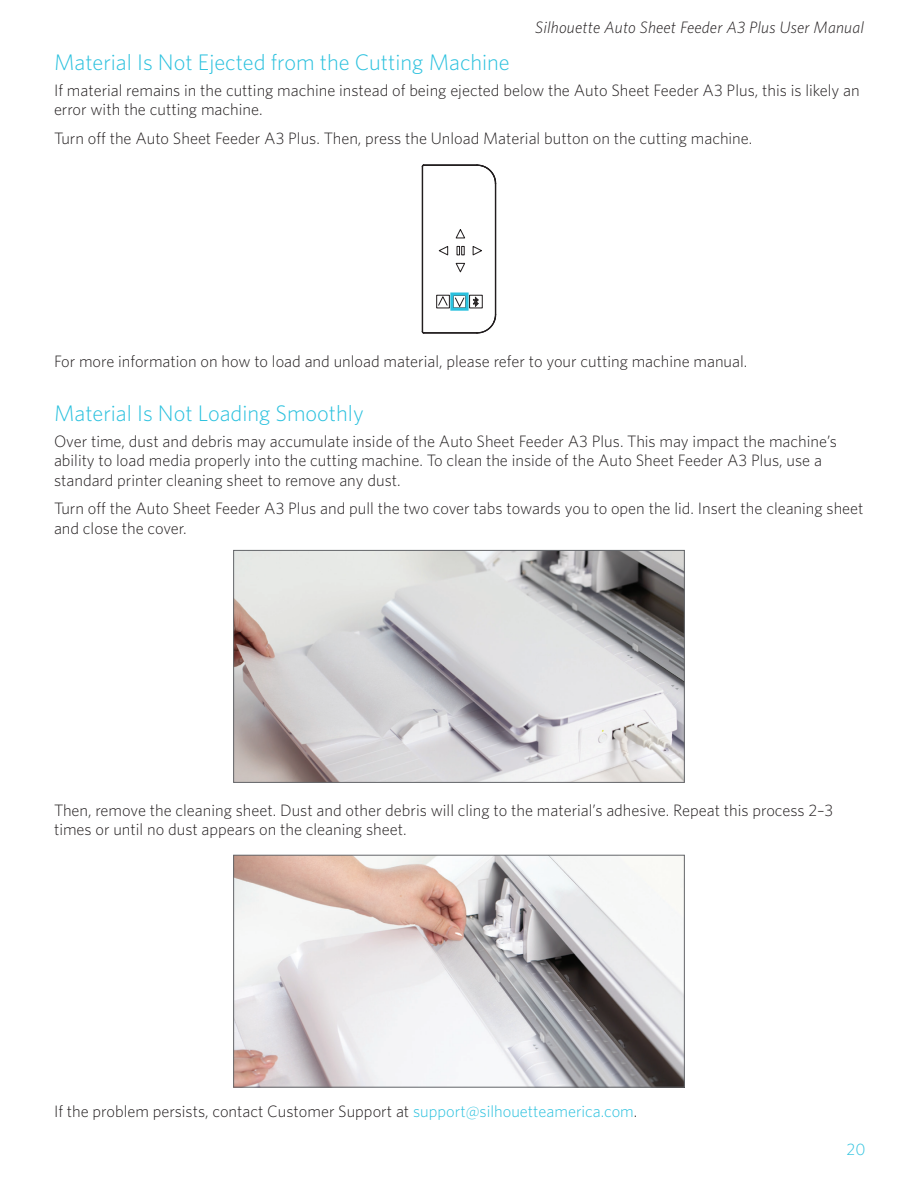
<style>
.page{position:relative;width:918px;height:1188px;background:#fff}
.page>*{position:absolute;margin:0;border:0;box-sizing:border-box;transform-origin:0 0}
.t1{font:300 22.5px "Whitney";color:#2bc1de}
.t2{font:300 16.5px/19.5px "Whitney";color:#231f20}
.t3{font:italic 300 16.5px "Whitney";letter-spacing:.01em;color:#231f20}
.t4{font:300 16.5px "Whitney";color:#2bc1de}
.s1{color:#2bc1de}
</style>
<div class="page">
<hr style="left:424px;top:333px;width:53px;height:1px;background:#211d1e">
<hr style="left:424px;top:332px;width:53px;height:1px;background:#211d1e">
<hr style="left:424px;top:165px;width:53px;height:1px;background:#211d1e">
<hr style="left:422px;top:166px;width:1px;height:166px;background:#211d1e">
<hr style="left:495px;top:183px;width:1px;height:132px;background:#211d1e">
<hr style="left:496px;top:183px;width:1px;height:132px;background:#211d1e">
<svg style="left:477px;top:314px;width:20px;height:20px"></svg>
<svg style="left:477px;top:165px;width:20px;height:19px"></svg>
<svg style="left:439px;top:246px;width:9px;height:9px"></svg>
<div style="left:437px;top:295px;width:13px;height:13px;border:1px solid #211d1e"></div>
<svg style="left:473px;top:246px;width:9px;height:9px"></svg>
<svg style="left:456px;top:263px;width:9px;height:10px"></svg>
<svg style="left:456px;top:229px;width:9px;height:9px"></svg>
<svg style="left:457px;top:246px;width:7px;height:9px"></svg>
<svg style="left:455px;top:298px;width:9px;height:8px"></svg>
<div style="left:469px;top:295px;width:13px;height:13px;border:1px solid #211d1e"></div>
<svg style="left:438px;top:296px;width:10px;height:10px"></svg>
<svg style="left:473px;top:297px;width:6px;height:10px"></svg>
<img style="left:235px;top:552px;width:448px;height:229px">
<div style="left:233px;top:550px;width:452px;height:233px;border:1px solid #64666a"></div>
<img style="left:235px;top:857px;width:448px;height:228px">
<div style="left:233px;top:855px;width:452px;height:232px;border:1px solid #64666a"></div>
<div style="left:450px;top:292px;width:19px;height:19px;border:3px solid #2bc1de"></div>
<p class="t3" style="left:535px;top:18px;width:330px">Silhouette Auto Sheet Feeder A3 Plus User Manual</p>
<h1 class="t1" style="left:54px;top:49px;width:457px">Material Is Not Ejected from the Cutting Machine</h1>
<p class="t2" style="left:54px;top:80px;width:807px">If material remains in the cutting machine instead of being ejected below the Auto Sheet Feeder A3 Plus, this is likely an error with the cutting machine.</p>
<p class="t2" style="left:54px;top:128px;width:700px">Turn off the Auto Sheet Feeder A3 Plus. Then, press the Unload Material button on the cutting machine.</p>
<p class="t2" style="left:54px;top:351px;width:695px">For more information on how to load and unload material, please refer to your cutting machine manual.</p>
<h1 class="t1" style="left:54px;top:400px;width:311px">Material Is Not Loading Smoothly</h1>
<p class="t2" style="left:54px;top:431px;width:785px">Over time, dust and debris may accumulate inside of the Auto Sheet Feeder A3 Plus. This may impact the machine’s ability to load media properly into the cutting machine. To clean the inside of the Auto Sheet Feeder A3 Plus, use a standard printer cleaning sheet to remove any dust.</p>
<p class="t2" style="left:54px;top:498px;width:811px">Turn off the Auto Sheet Feeder A3 Plus and pull the two cover tabs towards you to open the lid. Insert the cleaning sheet and close the cover.</p>
<p class="t2" style="left:54px;top:800px;width:781px">Then, remove the cleaning sheet. Dust and other debris will cling to the material’s adhesive. Repeat this process 2–3 times or until no dust appears on the cleaning sheet.</p>
<p class="t2" style="left:54px;top:1101px;width:585px">If the problem persists, contact Customer Support at <span class="s1">support@silhouetteamerica.com</span>.</p>
<p class="t4" style="left:847px;top:1139px;width:20px">20</p>
</div>
